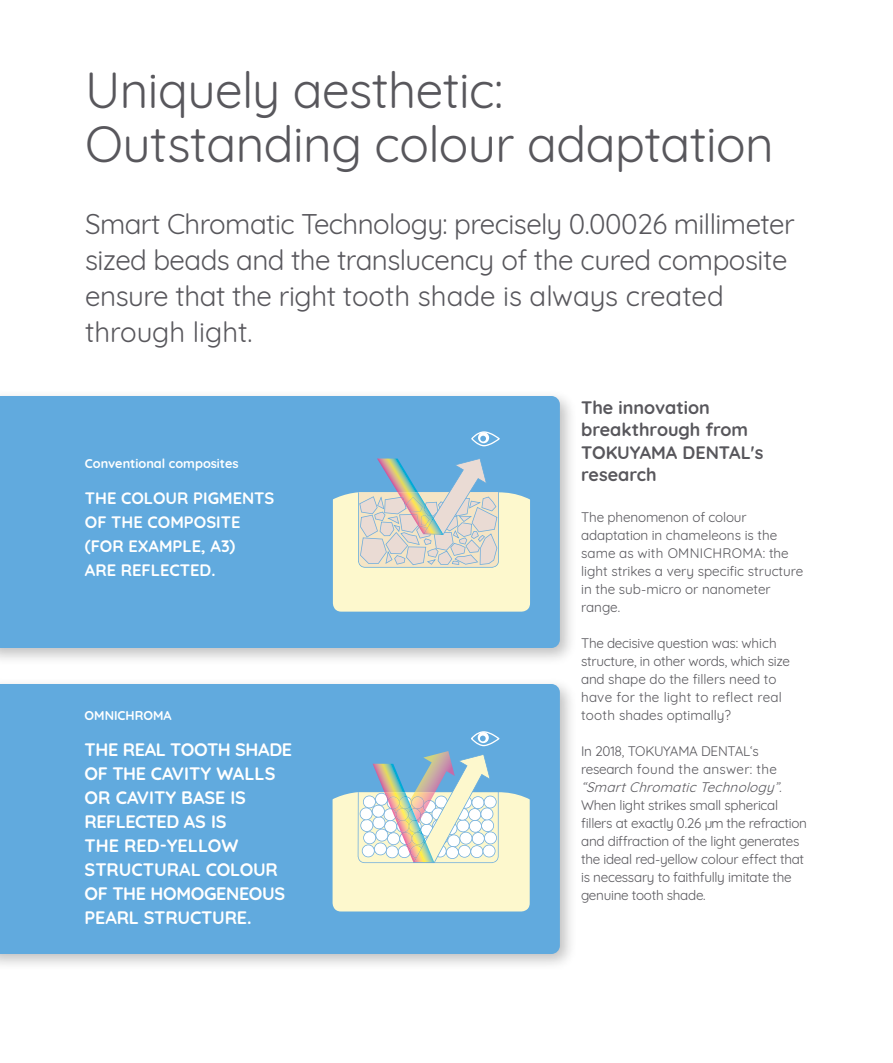
<style>
.page{position:relative;width:893px;height:1063px;background:#fff}
.page>*{position:absolute;margin:0;border:0;box-sizing:border-box;transform-origin:0 0}
.t1{font:49.5px/54px "Quicksand";letter-spacing:-.01em;color:#58575c}
.t2{font:27.75px/36px "Quicksand";letter-spacing:-.02em;color:#58575c}
.t3{font:700 18px/24px "Quicksand";letter-spacing:-.015em;color:#fff}
.t4{font:700 18px/22.5px "Quicksand";color:#58575c}
.t5{font:700 16.5px/24px "Quicksand";color:#fff}
.t6{font:13.5px/18px "Quicksand";color:#58575c}
.t7{font:13.5px/18px "Quicksand";letter-spacing:-.02em;color:#58575c}
.t8{font:italic 13.5px "Quicksand";color:#58575c}
.t9{font:700 12.75px "Quicksand";color:#fff}
</style>
<div class="page">
<div style="left:0;top:389px;width:578px;height:277px;background:#000;opacity:.25"></div>
<div style="left:0;top:396px;width:560px;height:252px;background:#61aade"></div>
<div style="left:332px;top:414px;width:199px;height:198px;background:#61aade"></div>
<svg style="left:471px;top:431px;width:29px;height:15px"></svg>
<svg style="left:333px;top:458px;width:197px;height:154px"></svg>
<div style="left:0;top:677px;width:578px;height:295px;background:#000;opacity:.25"></div>
<div style="left:0;top:684px;width:560px;height:270px;background:#61aade"></div>
<div style="left:332px;top:714px;width:199px;height:199px;background:#61aade"></div>
<svg style="left:333px;top:731px;width:197px;height:180px"></svg>
<h1 class="t1" style="left:85px;top:58px;width:690px">Uniquely aesthetic:<br>Outstanding colour adaptation</h1>
<h2 class="t2" style="left:85px;top:203px;width:711px">Smart Chromatic Technology: precisely 0.00026 millimeter sized beads and the translucency of the cured composite ensure that the right tooth shade is always created through light.</h2>
<p class="t9" style="left:85px;top:453px;width:155px">Conventional composites</p>
<p class="t5" style="left:85px;top:485px;width:191px">THE COLOUR PIGMENTS<br>OF THE COMPOSITE (FOR EXAMPLE, A3)<br>ARE REFLECTED.</p>
<p class="t9" style="left:85px;top:705px;width:89px">OMNICHROMA</p>
<h3 class="t3" style="left:85px;top:736px;width:209px">THE REAL TOOTH SHADE<br>OF THE CAVITY WALLS<br>OR CAVITY BASE IS<br>REFLECTED AS IS<br>THE RED-YELLOW<br>STRUCTURAL COLOUR<br>OF THE HOMOGENEOUS<br>PEARL STRUCTURE.</h3>
<h3 class="t4" style="left:581px;top:395px;width:184px">The innovation breakthrough from<br>TOKUYAMA DENTAL's research</h3>
<p class="t6" style="left:581px;top:507px;width:224px">The phenomenon of colour adaptation in chameleons is the same as with OMNICHROMA: the light strikes a very specific structure in the sub-micro or nanometer range.</p>
<p class="t6" style="left:581px;top:633px;width:210px">The decisive question was: which structure, in other words, which size and shape do the fillers need to have for the light to reflect real tooth shades optimally?</p>
<p class="t7" style="left:581px;top:741px;width:197px">In 2018, TOKUYAMA DENTAL‘s research found the answer: the</p>
<p class="t8" style="left:581px;top:777px;width:207px">“SmartChromaticTechnology”.</p>
<p class="t7" style="left:581px;top:795px;width:199px">When light strikes small spherical fillers at exactly 0.26</p>
<p class="t7" style="left:581px;top:813px;width:227px;text-indent:145px">the refraction and diffraction of the light generates the ideal red-yellow colour effect that is necessary to faithfully imitate the genuine tooth shade.</p>
</div>
